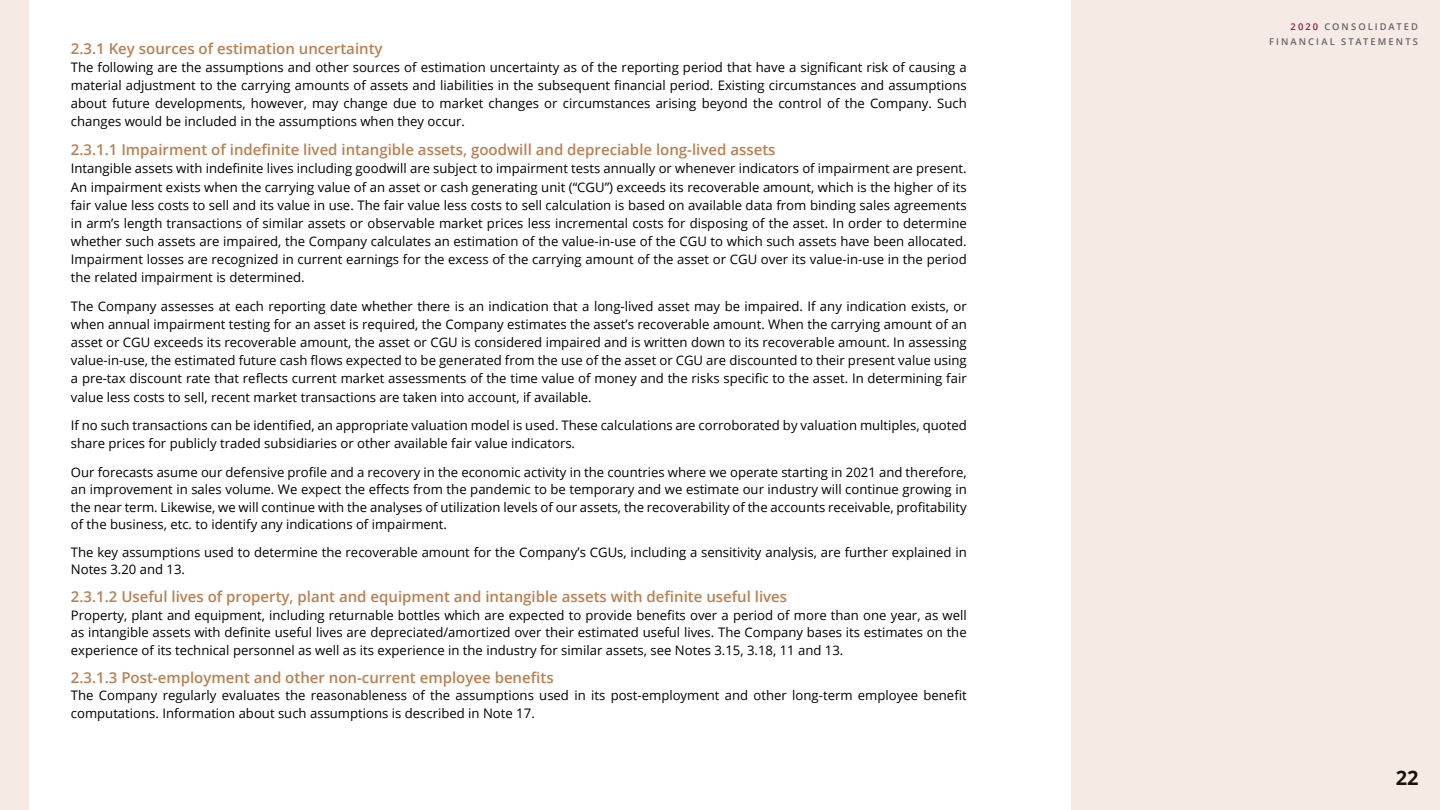
<style>
.page{position:relative;width:1440px;height:810px;background:#fff}
.page>*{position:absolute;margin:0;border:0;box-sizing:border-box;transform-origin:0 0}
.t1{font:700 20px "Open Sans";color:#000}
.t2{font:600 15px "Open Sans";color:#bc7f50}
.t3{font:13.12px/18.1px "Open Sans";color:#000;text-align:justify}
.t4{font:600 9.38px/15px "Open Sans";letter-spacing:.22em;color:#636466;text-align:right}
.s1{color:#981a32}
</style>
<div class="page">
<div style="left:0;top:0;width:28px;height:810px;background:#f5ebe4"></div>
<div style="left:1071px;top:0;width:369px;height:810px;background:#f5ebe4"></div>
<p class="t2" style="left:71px;top:38px;width:313px">2.3.1 Key sources of estimation uncertainty</p>
<p class="t3" style="left:71px;top:58px;width:897px">The following are the assumptions and other sources of estimation uncertainty as of the reporting period that have a significant risk of causing a material adjustment to the carrying amounts of assets and liabilities in the subsequent financial period. Existing circumstances and assumptions about future developments, however, may change due to market changes or circumstances arising beyond the control of the Company. Such changes would be included in the assumptions when they occur.</p>
<p class="t2" style="left:71px;top:140px;width:706px">2.3.1.1 Impairment of indefinite lived intangible assets, goodwill and depreciable long-lived assets</p>
<p class="t3" style="left:71px;top:159px;width:897px">Intangible assets with indefinite lives including goodwill are subject to impairment tests annually or whenever indicators of impairment are present.<br>An impairment exists when the carrying value of an asset or cash generating unit (“CGU”) exceeds its recoverable amount, which is the higher of its fair value less costs to sell and its value in use. The fair value less costs to sell calculation is based on available data from binding sales agreements in arm’s length transactions of similar assets or observable market prices less incremental costs for disposing of the asset. In order to determine whether such assets are impaired, the Company calculates an estimation of the value-in-use of the CGU to which such assets have been allocated.<br>Impairment losses are recognized in current earnings for the excess of the carrying amount of the asset or CGU over its value-in-use in the period the related impairment is determined.</p>
<p class="t3" style="left:71px;top:297px;width:897px">The Company assesses at each reporting date whether there is an indication that a long-lived asset may be impaired. If any indication exists, or when annual impairment testing for an asset is required, the Company estimates the asset’s recoverable amount. When the carrying amount of an asset or CGU exceeds its recoverable amount, the asset or CGU is considered impaired and is written down to its recoverable amount. In assessing value-in-use, the estimated future cash flows expected to be generated from the use of the asset or CGU are discounted to their present value using a pre-tax discount rate that reflects current market assessments of the time value of money and the risks specific to the asset. In determining fair value less costs to sell, recent market transactions are taken into account, if available.</p>
<p class="t3" style="left:71px;top:416px;width:897px">If no such transactions can be identified, an appropriate valuation model is used. These calculations are corroborated by valuation multiples, quoted share prices for publicly traded subsidiaries or other available fair value indicators.</p>
<p class="t3" style="left:71px;top:463px;width:897px;line-height:17.5px">Our forecasts asume our defensive profile and a recovery in the economic activity in the countries where we operate starting in 2021 and therefore, an improvement in sales volume. We expect the effects from the pandemic to be temporary and we estimate our industry will continue growing in the near term. Likewise, we will continue with the analyses of utilization levels of our assets, the recoverability of the accounts receivable, profitability of the business, etc. to identify any indications of impairment.</p>
<p class="t3" style="left:71px;top:543px;width:897px;line-height:17.5px">The key assumptions used to determine the recoverable amount for the Company’s CGUs, including a sensitivity analysis, are further explained in<br>Notes 3.20 and 13.</p>
<p class="t2" style="left:71px;top:586px;width:718px">2.3.1.2 Useful lives of property, plant and equipment and intangible assets with definite useful lives</p>
<p class="t3" style="left:71px;top:606px;width:897px;line-height:17.5px">Property, plant and equipment, including returnable bottles which are expected to provide benefits over a period of more than one year, as well as intangible assets with definite useful lives are depreciated/amortized over their estimated useful lives. The Company bases its estimates on the experience of its technical personnel as well as its experience in the industry for similar assets, see Notes 3.15, 3.18, 11 and 13.</p>
<p class="t2" style="left:71px;top:667px;width:484px">2.3.1.3 Post-employment and other non-current employee benefits</p>
<p class="t3" style="left:71px;top:686px;width:897px;line-height:17.5px">The Company regularly evaluates the reasonableness of the assumptions used in its post-employment and other long-term employee benefit computations. Information about such assumptions is described in Note 17.</p>
<p class="t4" style="left:1269px;top:19px;width:150px"><span class="s1">2020</span> CONSOLIDATED<br>FINANCIAL STATEMENTS</p>
<h1 class="t1" style="left:1396px;top:764px;width:24px">22</h1>
</div>
